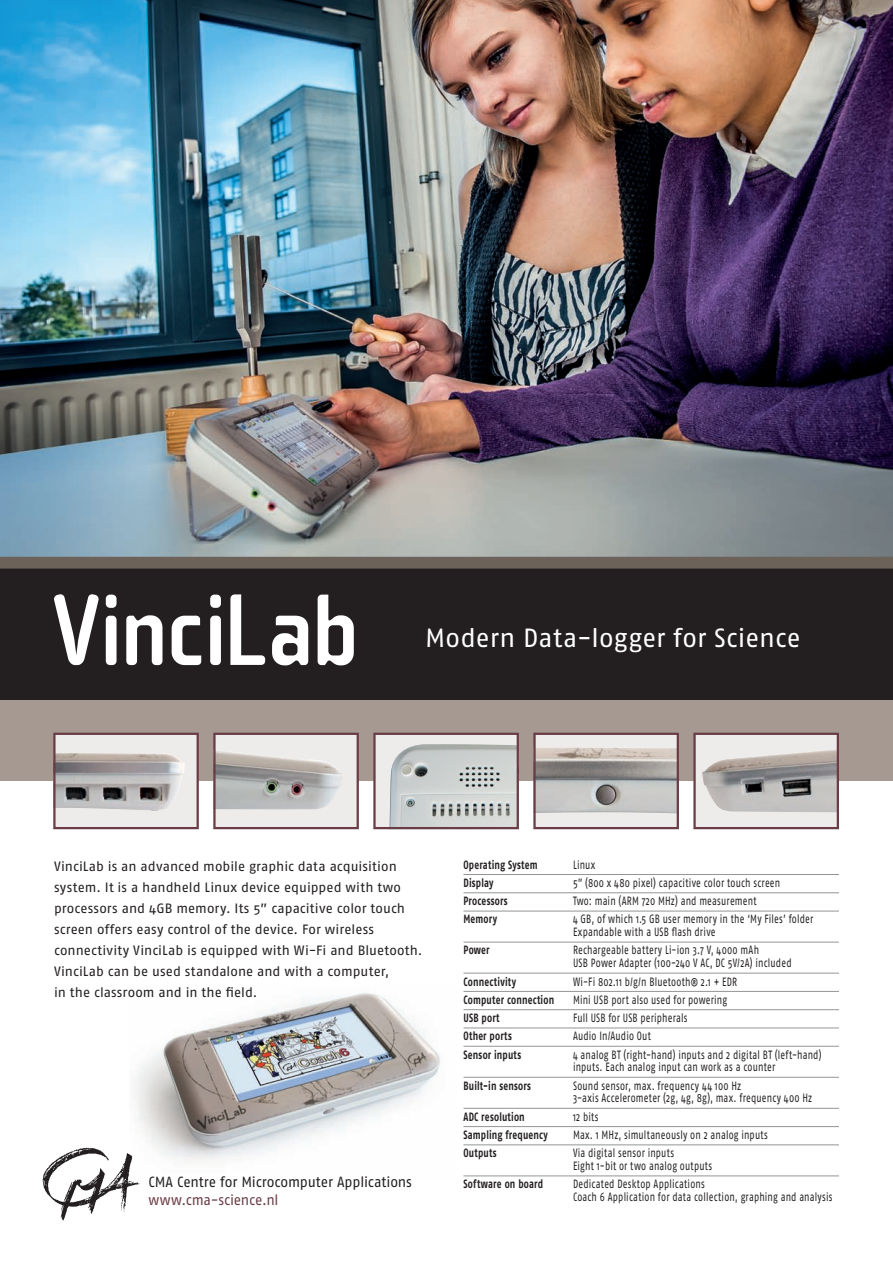
<style>
.page{position:relative;width:893px;height:1263px;background:#fff}
.page>*{position:absolute;margin:0;border:0;box-sizing:border-box;transform-origin:0 0}
.plat{font:26.25px "Fago No";letter-spacing:.005em;color:#fff}
.intro{font:14.7px "Fago No";letter-spacing:-.005em;color:#231f20;scale:.95 1}
.intro-2{font:14.7px "Fago No";letter-spacing:-.005em;color:#6a3c46;scale:.95 1}
.plat-2{font:13.5px/21px "Fago No";letter-spacing:.005em;color:#231f20}
.t1{font:12px/12.8px "Fago No";letter-spacing:.02em;color:#231f20;scale:.75 1}
.t2{font:700 12px "Fago No";letter-spacing:.02em;color:#231f20;scale:.75 1}
</style>
<div class="page">
<img style="left:0;top:0;width:893px;height:557px">
<div style="left:0;top:654px;width:893px;height:127px;background:#a59991"></div>
<div style="left:0;top:563px;width:893px;height:136px;background:#231f20"></div>
<div style="left:0;top:557px;width:893px;height:12px;background:#6c6259"></div>
<div style="left:374px;top:734px;width:144px;height:94px;background:#eeecea"></div>
<img style="left:390px;top:744px;width:126px;height:82px">
<div style="left:373px;top:733px;width:146px;height:96px;border:2px solid #6a3c46"></div>
<div style="left:214px;top:734px;width:144px;height:94px;background:#eeecea"></div>
<img style="left:216px;top:751px;width:126px;height:58px">
<div style="left:213px;top:733px;width:146px;height:96px;border:2px solid #6a3c46"></div>
<div style="left:54px;top:734px;width:144px;height:94px;background:#eeecea"></div>
<img style="left:56px;top:753px;width:128px;height:58px">
<div style="left:53px;top:733px;width:146px;height:96px;border:2px solid #6a3c46"></div>
<div style="left:534px;top:734px;width:144px;height:94px;background:#eeecea"></div>
<img style="left:536px;top:747px;width:140px;height:66px">
<div style="left:533px;top:733px;width:146px;height:96px;border:2px solid #6a3c46"></div>
<div style="left:695px;top:734px;width:143px;height:94px;background:#eeecea"></div>
<img style="left:702px;top:750px;width:134px;height:62px">
<div style="left:693px;top:733px;width:146px;height:96px;border:2px solid #6a3c46"></div>
<img style="left:42px;top:1148px;width:98px;height:72px">
<svg style="left:54px;top:594px;width:45px;height:71px"></svg>
<div style="left:106px;top:595px;width:11px;height:13px;background:#fff;border-radius:4px"></div>
<div style="left:106px;top:616px;width:11px;height:49px;background:#fff;border-radius:4px"></div>
<svg style="left:126px;top:615px;width:36px;height:50px"></svg>
<svg style="left:172px;top:616px;width:29px;height:49px"></svg>
<div style="left:210px;top:595px;width:11px;height:13px;background:#fff;border-radius:4px"></div>
<div style="left:210px;top:616px;width:11px;height:49px;background:#fff;border-radius:4px"></div>
<svg style="left:230px;top:594px;width:35px;height:71px"></svg>
<svg style="left:272px;top:616px;width:36px;height:49px"></svg>
<svg style="left:318px;top:595px;width:36px;height:70px"></svg>
<hr style="left:463px;top:874px;width:376px;height:1px;background:#939598">
<hr style="left:463px;top:892px;width:376px;height:1px;background:#939598">
<hr style="left:463px;top:911px;width:376px;height:1px;background:#939598">
<hr style="left:463px;top:942px;width:376px;height:1px;background:#939598">
<hr style="left:463px;top:973px;width:376px;height:1px;background:#939598">
<hr style="left:463px;top:991px;width:376px;height:1px;background:#939598">
<hr style="left:463px;top:1009px;width:376px;height:1px;background:#939598">
<hr style="left:463px;top:1027px;width:376px;height:1px;background:#939598">
<hr style="left:463px;top:1046px;width:376px;height:1px;background:#939598">
<hr style="left:463px;top:1077px;width:376px;height:1px;background:#939598">
<hr style="left:463px;top:1108px;width:376px;height:1px;background:#939598">
<hr style="left:463px;top:1126px;width:376px;height:1px;background:#939598">
<hr style="left:463px;top:1144px;width:376px;height:1px;background:#939598">
<hr style="left:463px;top:1175px;width:376px;height:1px;background:#939598">
<img style="left:129px;top:993px;width:312px;height:188px">
<img style="left:163px;top:994px;width:277px;height:157px">
<p class="plat" style="left:425px;top:623px;width:377px">Modern Data-logger for Science</p>
<p class="plat-2" style="left:54px;top:856px;width:370px">VinciLab is an advanced mobile graphic data acquisition system. It is a handheld Linux device equipped with two processors and 4GB memory. Its 5” capacitive color touch screen offers easy control of the device. For wireless connectivity VinciLab is equipped with Wi-Fi and Bluetooth.</p>
<p class="plat-2" style="left:54px;top:961px;width:337px">VinciLab can be used standalone and with a computer,</p>
<p class="plat-2" style="left:54px;top:982px;width:205px">in the classroom and in the field.</p>
<p class="intro" style="left:148px;top:1173px;width:279px">CMA Centre for Microcomputer Applications</p>
<p class="intro-2" style="left:148px;top:1191px;width:138px">www.cma-science.nl</p>
<p class="t2" style="left:463px;top:857px;width:100px">Operating System</p>
<p class="t1" style="left:573px;top:858px;width:31px">Linux</p>
<p class="t2" style="left:463px;top:876px;width:41px">Display</p>
<p class="t1" style="left:573px;top:876px;width:278px">5” (800 x 480 pixel) capacitive color touch screen</p>
<p class="t2" style="left:463px;top:894px;width:60px">Processors</p>
<p class="t1" style="left:573px;top:894px;width:246px">Two: main (ARM 720 MHz) and measurement</p>
<p class="t2" style="left:463px;top:912px;width:46px">Memory</p>
<p class="t1" style="left:573px;top:913px;width:322px">4 GB, of which 1.5 GB user memory in the ‘My Files’ folder<br>Expandable with a USB flash drive</p>
<p class="t2" style="left:463px;top:943px;width:36px">Power</p>
<p class="t1" style="left:573px;top:944px;width:293px">Rechargeable battery Li-ion 3.7 V, 4000 mAh<br>USB Power Adapter (100-240 V AC, DC 5V/2A) included</p>
<p class="t2" style="left:463px;top:974px;width:72px">Connectivity</p>
<p class="t1" style="left:573px;top:975px;width:220px">Wi-Fi 802.11 b/g/n Bluetooth® 2.1 + EDR</p>
<p class="t2" style="left:463px;top:992px;width:122px">Computer connection</p>
<p class="t1" style="left:573px;top:993px;width:207px">Mini USB port also used for powering</p>
<p class="t2" style="left:463px;top:1011px;width:50px">USB port</p>
<p class="t1" style="left:573px;top:1011px;width:154px">Full USB for USB peripherals</p>
<p class="t2" style="left:463px;top:1029px;width:66px">Other ports</p>
<p class="t1" style="left:573px;top:1030px;width:105px">Audio In/Audio Out</p>
<p class="t2" style="left:463px;top:1047px;width:78px">Sensor inputs</p>
<p class="t1" style="left:573px;top:1048px;width:333px">4 analog BT (right-hand) inputs and 2 digital BT (left-hand) inputs. Each analog input can work as a counter</p>
<p class="t2" style="left:463px;top:1078px;width:92px">Built-in sensors</p>
<p class="t1" style="left:573px;top:1079px;width:320px">Sound sensor, max. frequency 44 100 Hz<br>3-axis Accelerometer (2g, 4g, 8g), max. frequency 400 Hz</p>
<p class="t2" style="left:463px;top:1109px;width:83px">ADC resolution</p>
<p class="t1" style="left:573px;top:1110px;width:36px">12 bits</p>
<p class="t2" style="left:463px;top:1128px;width:114px">Sampling frequency</p>
<p class="t1" style="left:573px;top:1128px;width:261px">Max. 1 MHz, simultaneously on 2 analog inputs</p>
<p class="t2" style="left:463px;top:1146px;width:46px">Outputs</p>
<p class="t1" style="left:573px;top:1146px;width:187px">Via digital sensor inputs<br>Eight 1-bit or two analog outputs</p>
<p class="t2" style="left:463px;top:1177px;width:108px">Software on board</p>
<p class="t1" style="left:573px;top:1177px;width:348px">Dedicated Desktop Applications<br>Coach 6 Application for data collection, graphing and analysis</p>
</div>
